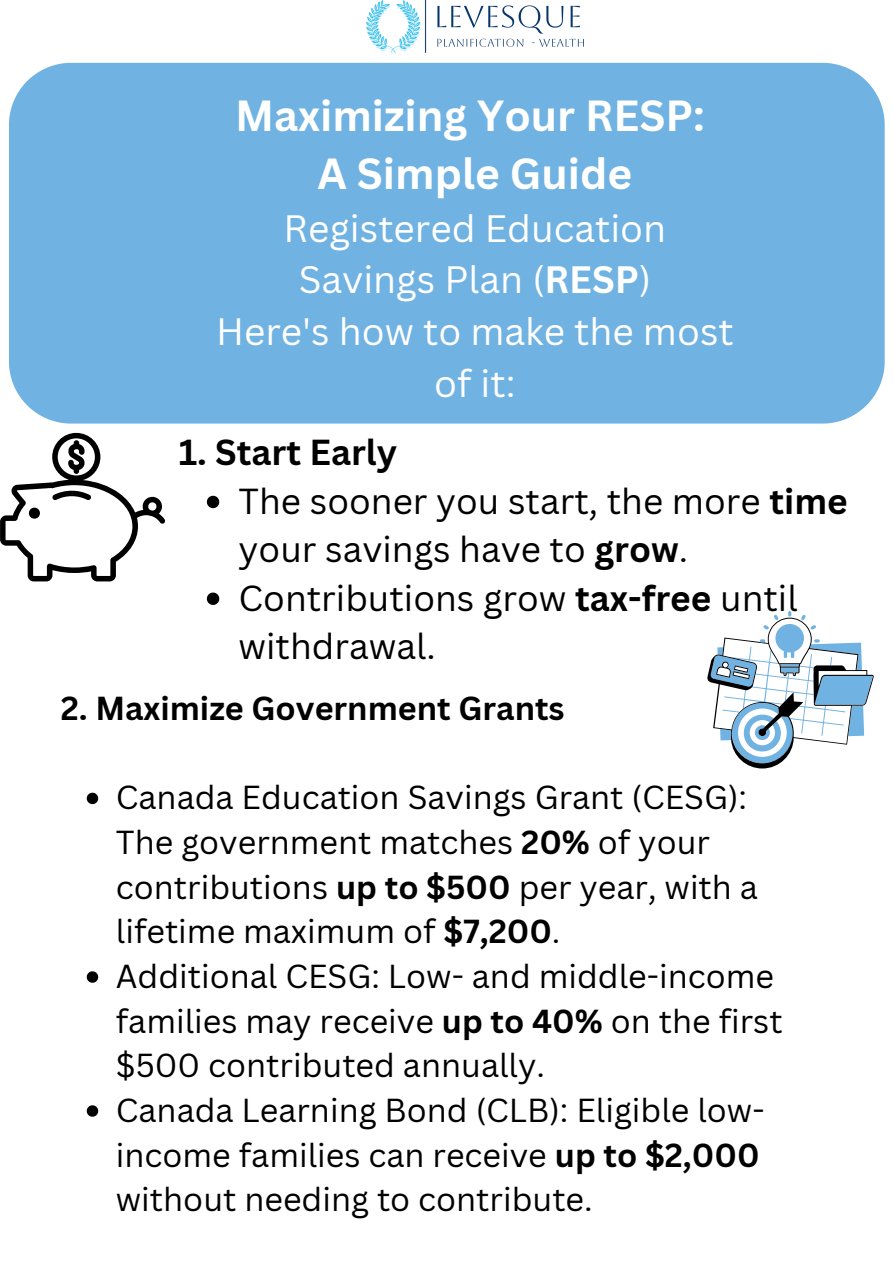
<style>
.page{position:relative;width:894px;height:1264px;background:#fff}
.page>*{position:absolute;margin:0;border:0;box-sizing:border-box;transform-origin:0 0}
.t1{font:700 42.3px/58.5px "Canva Sans";color:#fff;text-align:center}
.t2{font:37.05px/51.6px "Canva Sans";color:#fff;text-align:center}
.t3{font:35.25px/48.3px "Canva Sans";color:#000}
.t4{font:700 35.25px "Canva Sans";color:#000}
.t5{font:32.4px/44.7px "Canva Sans";color:#000}
.t6{font:700 32.4px "Canva Sans";color:#000}
.s1{font-weight:700}
</style>
<div class="page">
<svg style="left:0;top:433px;width:165px;height:148px"></svg>
<img style="left:367px;top:0;width:216px;height:54px">
<svg style="left:707px;top:611px;width:166px;height:157px"></svg>
<div style="left:9px;top:63px;width:875px;height:360px;background:#70b2e2"></div>
<svg style="left:207px;top:496px;width:12px;height:12px"></svg>
<svg style="left:207px;top:592px;width:12px;height:13px"></svg>
<svg style="left:87px;top:792px;width:11px;height:12px"></svg>
<svg style="left:87px;top:971px;width:11px;height:11px"></svg>
<svg style="left:87px;top:1105px;width:11px;height:11px"></svg>
<p class="t1" style="left:235px;top:85px;width:471px">Maximizing Your RESP:<br>A Simple Guide</p>
<p class="t2" style="left:216px;top:202px;width:519px">Registered Education<br>Savings Plan (<span class="s1">RESP</span>)<br>Here's how to make the most of it:</p>
<p class="t4" style="left:179px;top:428px;width:220px">1. Start Early</p>
<h2 class="t3" style="left:238px;top:476px;width:610px">The sooner you start, the more <span class="s1">time </span>your savings have to <span class="s1">grow</span>.</h2>
<p class="t3" style="left:238px;top:572px;width:560px">Contributions grow <span class="s1">tax-free</span> until withdrawal.</p>
<h1 class="t6" style="left:61px;top:685px;width:505px">2. Maximize Government Grants</h1>
<p class="t5" style="left:116px;top:774px;width:643px">Canada Education Savings Grant (CESG):<br>The government matches <span class="s1">20%</span> of your contributions <span class="s1">up to $500</span> per year, with a lifetime maximum of <span class="s1">$7,200</span>.</p>
<p class="t5" style="left:116px;top:953px;width:668px">Additional CESG: Low- and middle-income families may receive <span class="s1">up to 40%</span> on the first $500 contributed annually.</p>
<p class="t5" style="left:116px;top:1086px;width:650px">Canada Learning Bond (CLB): Eligible low&shy;income families can receive <span class="s1">up to $2,000 </span>without needing to contribute.</p>
</div>
